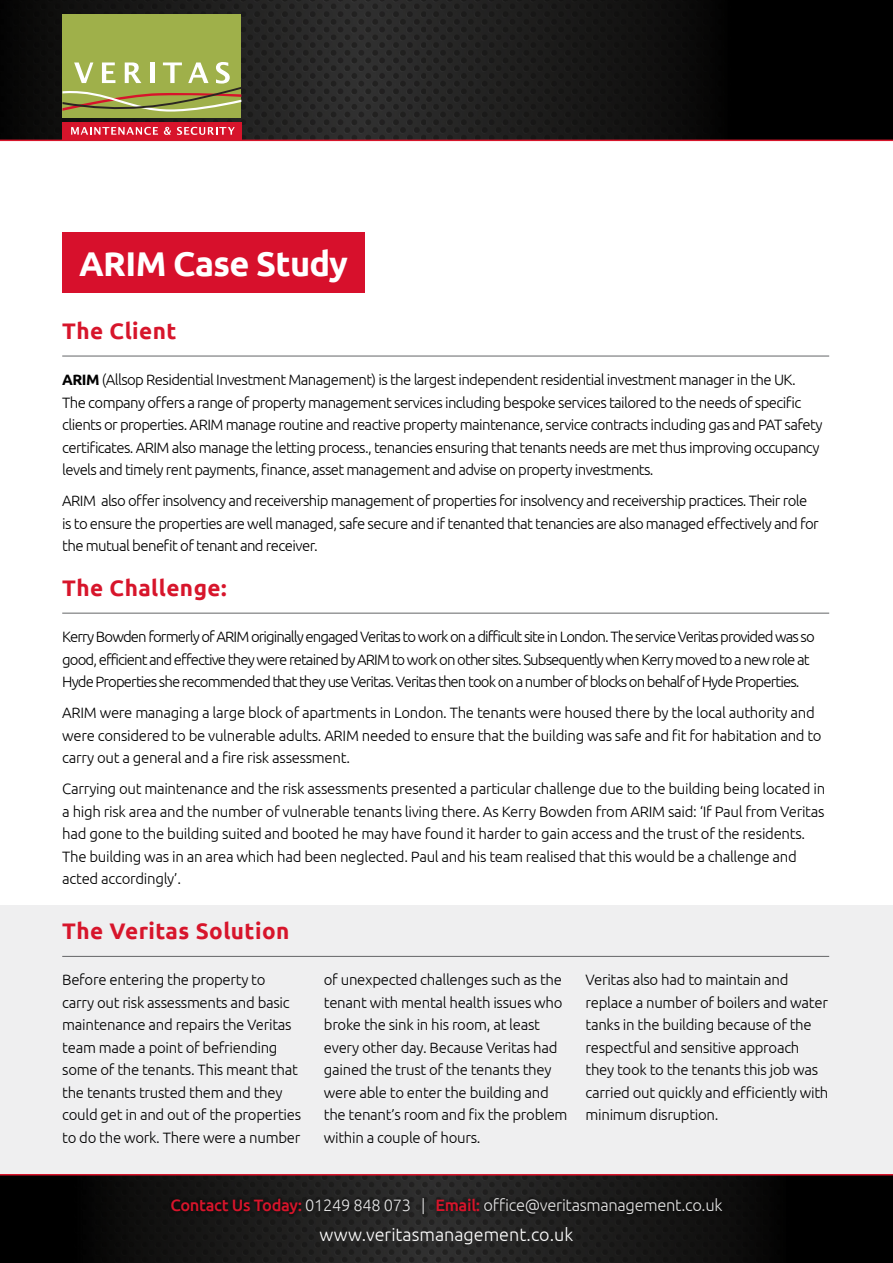
<style>
.page{position:relative;width:893px;height:1263px;background:#fff}
.page>*{position:absolute;margin:0;border:0;box-sizing:border-box;transform-origin:0 0}
.t1{font:700 34.35px "Ubuntu";letter-spacing:-.02em;color:#fff}
.t2{font:700 22.5px "Ubuntu";letter-spacing:.02em;color:#d7152b}
.t3{font:300 18px "Ubuntu";color:#fff}
.t4{font:300 16.5px "Ubuntu";letter-spacing:-.02em;color:#e3e3e3}
.t5{font:300 15px/22.5px "Ubuntu";letter-spacing:-.02em;color:#000}
.t6{font:300 15px/22.5px "Ubuntu";letter-spacing:-.04em;color:#000}
.t7{font:300 15px/22.5px "Ubuntu";letter-spacing:-.06em;color:#000}
.s1{font-weight:700}
.s2{font-weight:500;color:#d7152b}
</style>
<div class="page">
<div style="left:0;top:906px;width:893px;height:269px;background:#efeff0"></div>
<div style="left:0;top:0;width:893px;height:140px;background:#000"></div>
<svg style="left:0;top:0;width:838px;height:140px"></svg>
<svg style="left:0;top:1175px;width:893px;height:88px;background:#141212"></svg>
<div style="left:167px;top:1194px;width:559px;height:25px;background:#000;opacity:.89"></div>
<hr style="left:0;top:140px;width:893px;height:1px;background:#d7152b">
<hr style="left:62px;top:356px;width:767px;height:1px;background:#646567">
<hr style="left:62px;top:613px;width:767px;height:1px;background:#646567">
<hr style="left:62px;top:956px;width:767px;height:1px;background:#646567">
<hr style="left:0;top:1174px;width:893px;height:1px;background:#d7152b">
<div style="left:62px;top:232px;width:303px;height:61px;background:#d7102c"></div>
<div style="left:62px;top:14px;width:179px;height:103px;background:#9fb04a"></div>
<svg style="left:62px;top:62px;width:179px;height:50px"></svg>
<div style="left:62px;top:122px;width:180px;height:18px;background:#d7142b"></div>
<svg style="left:71px;top:127px;width:87px;height:8px"></svg>
<svg style="left:164px;top:127px;width:7px;height:8px"></svg>
<svg style="left:177px;top:127px;width:58px;height:8px"></svg>
<h1 class="t1" style="left:79px;top:243px;width:270px">ARIM Case Study</h1>
<h2 class="t2" style="left:62px;top:317px;width:116px">The Client</h2>
<p class="t6" style="left:62px;top:368px;width:762px"><span class="s1">ARIM</span> (Allsop Residential Investment Management) is the largest independent residential investment manager in the UK.<br>The company offers a range of property management services including bespoke services tailored to the needs of specific clients or properties. ARIM manage routine and reactive property maintenance, service contracts including gas and PAT safety certificates. ARIM also manage the letting process., tenancies ensuring that tenants needs are met thus improving occupancy levels and timely rent payments, finance, asset management and advise on property investments.</p>
<p class="t6" style="left:62px;top:489px;width:758px">ARIM also offer insolvency and receivership management of properties for insolvency and receivership practices. Their role is to ensure the properties are well managed, safe secure and if tenanted that tenancies are also managed effectively and for the mutual benefit of tenant and receiver.</p>
<h2 class="t2" style="left:62px;top:574px;width:166px">The Challenge:</h2>
<p class="t7" style="left:62px;top:625px;width:754px">Kerry Bowden formerly of ARIM originally engaged Veritas to work on a difficult site in London. The service Veritas provided was so good, efficient and effective they were retained by ARIM to work on other sites. Subsequently when Kerry moved to a new role at<br>Hyde Properties she recommended that they use Veritas. Veritas then took on a number of blocks on behalf of Hyde Properties.</p>
<p class="t5" style="left:62px;top:701px;width:761px">ARIM were managing a large block of apartments in London. The tenants were housed there by the local authority and were considered to be vulnerable adults. ARIM needed to ensure that the building was safe and fit for habitation and to carry out a general and a fire risk assessment.</p>
<p class="t5" style="left:62px;top:777px;width:764px">Carrying out maintenance and the risk assessments presented a particular challenge due to the building being located in a high risk area and the number of vulnerable tenants living there. As Kerry Bowden from ARIM said: ‘If Paul from Veritas had gone to the building suited and booted he may have found it harder to gain access and the trust of the residents.<br>The building was in an area which had been neglected. Paul and his team realised that this would be a challenge and acted accordingly’.</p>
<h2 class="t2" style="left:62px;top:917px;width:229px">The Veritas Solution</h2>
<p class="t5" style="left:62px;top:968px;width:240px">Before entering the property to carry out risk assessments and basic maintenance and repairs the Veritas team made a point of befriending some of the tenants. This meant that the tenants trusted them and they could get in and out of the properties to do the work. There were a number</p>
<p class="t5" style="left:324px;top:968px;width:245px">of unexpected challenges such as the tenant with mental health issues who broke the sink in his room, at least every other day. Because Veritas had gained the trust of the tenants they were able to enter the building and the tenant’s room and fix the problem within a couple of hours.</p>
<p class="t5" style="left:585px;top:968px;width:244px">Veritas also had to maintain and replace a number of boilers and water tanks in the building because of the respectful and sensitive approach they took to the tenants this job was carried out quickly and efficiently with minimum disruption.</p>
<p class="t4" style="left:170px;top:1196px;width:554px"><span class="s2">Contact Us Today:</span> 01249 848 073 | <span class="s2">Email:</span> office@veritasmanagement.co.uk</p>
<p class="t3" style="left:320px;top:1224px;width:255px">www.veritasmanagement.co.uk</p>
</div>
